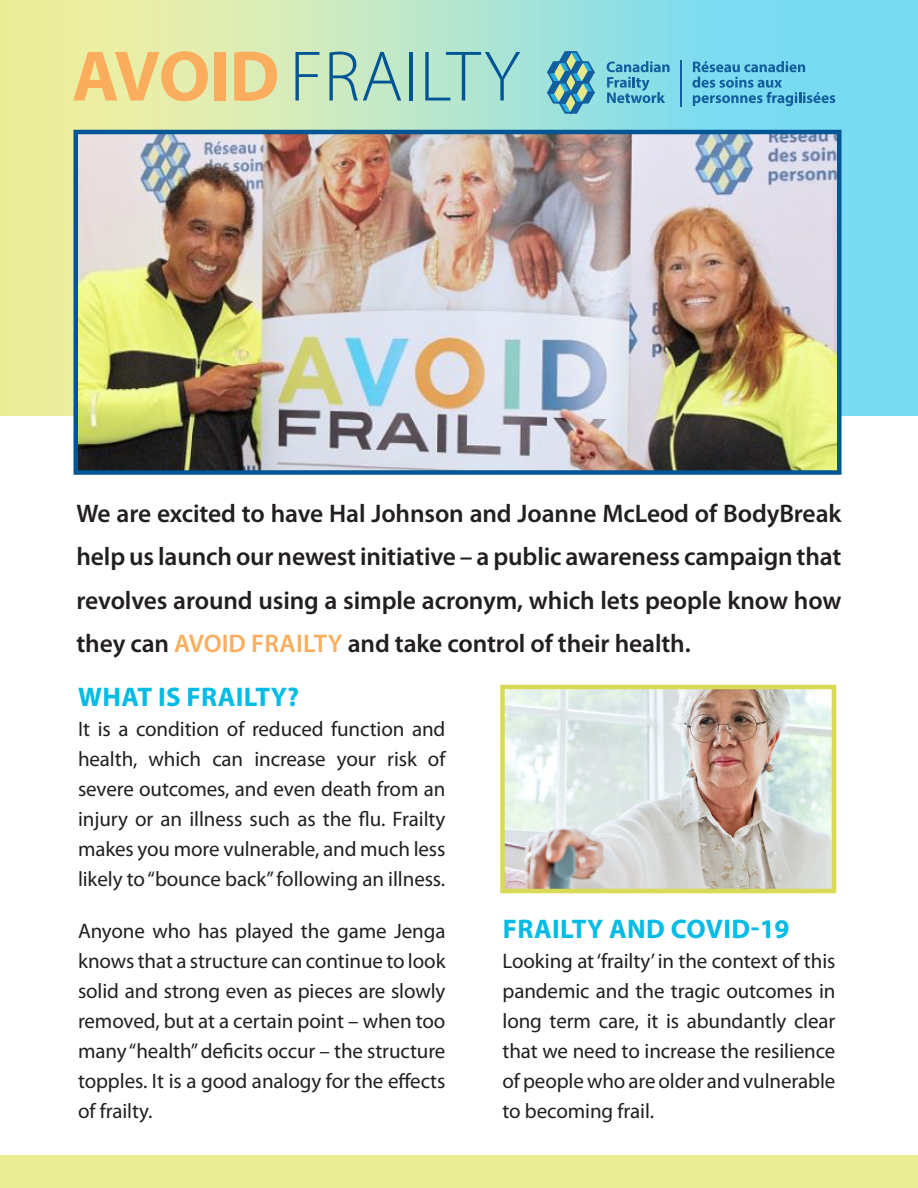
<style>
.page{position:relative;width:918px;height:1188px;background:#fff}
.page>*{position:absolute;margin:0;border:0;box-sizing:border-box;transform-origin:0 0}
.t1{font:300 72px "Myriad Pro";letter-spacing:.01em;color:#005594}
.No_Spacing{font:700 27px "Myriad Pro";letter-spacing:.015em;color:#02bce5}
.t2{font:600 25.5px/43.5px "Myriad Pro";letter-spacing:-.005em;color:#231f20;text-align:justify}
.No_Spacing-2{font:21px/30px "Myriad Pro";letter-spacing:-.005em;color:#231f20;text-align:justify}
.s1{font-weight:700;color:#faae5d}
.s2{color:#faae5d}
</style>
<div class="page">
<div style="left:73px;top:0;width:845px;height:416px;background:#77dbf1"></div>
<div style="left:0;top:1156px;width:918px;height:32px;background:#ebed94"></div>
<svg style="left:0;top:0;width:704px;height:416px;background:#cde9b8"></svg>
<hr style="left:680px;top:61px;width:2px;height:46px;background:#135f9e">
<svg style="left:547px;top:51px;width:50px;height:63px;background:#69acb6"></svg>
<svg style="left:607px;top:61px;width:62px;height:42px"></svg>
<svg style="left:692px;top:61px;width:143px;height:45px"></svg>
<img style="left:79px;top:135px;width:758px;height:335px">
<div style="left:74px;top:130px;width:768px;height:345px;border:4px solid #005594"></div>
<img style="left:505px;top:690px;width:326px;height:198px">
<div style="left:500px;top:685px;width:336px;height:208px;border:4px solid #d9da55"></div>
<p class="t1" style="left:72px;top:33px;width:450px"><span class="s1">AVOID</span>Frailty</p>
<p class="t2" style="left:76px;top:491px;width:767px">We are excited to have Hal Johnson and Joanne McLeod of BodyBreak help us launch our newest initiative – a public awareness campaign that revolves around using a simple acronym, which lets people know how they can <span class="s2">AVOID Frailty</span> and take control of their health.</p>
<p class="No_Spacing" style="left:78px;top:679px;width:222px">WHAT IS FRAILTY?</p>
<p class="No_Spacing-2" style="left:78px;top:713px;width:369px">It is a condition of reduced function and health, which can increase your risk of severe outcomes, and even death from an injury or an illness such as the flu. Frailty makes you more vulnerable, and much less likely to “bounce back” following an illness.</p>
<p class="No_Spacing-2" style="left:78px;top:916px;width:369px">Anyone who has played the game Jenga knows that a structure can continue to look solid and strong even as pieces are slowly removed, but at a certain point – when too many “health” deficits occur – the structure topples. It is a good analogy for the effects of frailty.</p>
<p class="No_Spacing" style="left:503px;top:912px;width:288px">FRAILTY AND COVID-19</p>
<p class="No_Spacing-2" style="left:502px;top:946px;width:335px">Looking at ‘frailty’ in the context of this pandemic and the tragic outcomes in long term care, it is abundantly clear that we need to increase the resilience of people who are older and vulnerable to becoming frail.</p>
</div>
